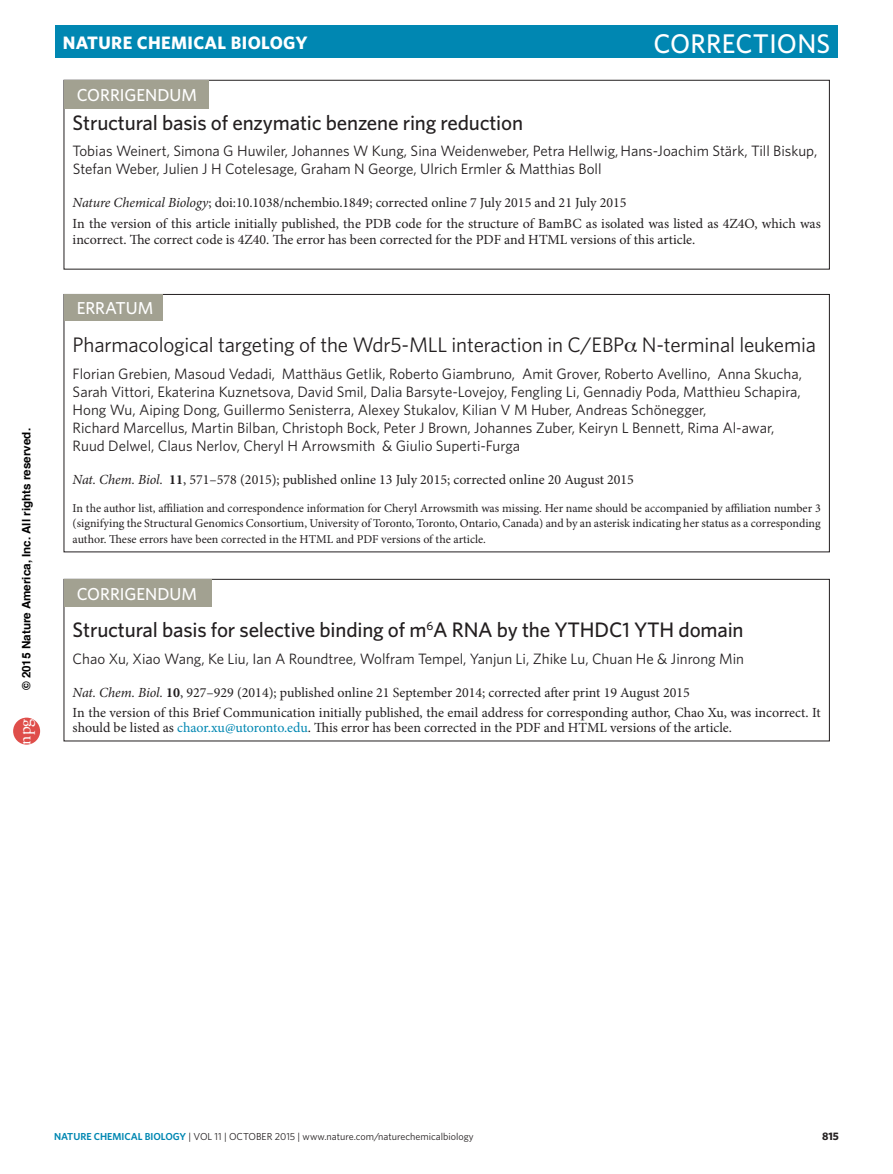
<style>
.page{position:relative;width:893px;height:1174px;background:#fff}
.page>*{position:absolute;margin:0;border:0;box-sizing:border-box;transform-origin:0 0}
.t1{font:500 27px "Whitney";letter-spacing:.01em;color:#fff}
.Corr_title{font:500 21px "Whitney";letter-spacing:-.01em;color:#231f20}
.Corr_title-2{font:21px "Whitney";letter-spacing:-.01em;color:#231f20}
.t2{font:700 18px "Whitney";letter-spacing:.02em;color:#fff}
.t3{font:17.55px "Adobe Garamond Pro";color:#fff}
.Corr_strap{font:500 17.25px "Whitney";color:#fff}
.Corr_author{font:15px/18px "Whitney";color:#231f20}
.Body_first{font:13.95px/15.8px "Minion Pro";color:#231f20}
.Corr_publication_re{font:13.95px "Minion Pro";color:#231f20}
.Body_first-2{font:12px/15.8px "Minion Pro";letter-spacing:-.005em;color:#231f20;text-align:justify}
.t4{font:700 11.7px "Helvetica";color:#000}
.t5{font:700 10.8px "Whitney";color:#231f20}
.t6{font:10.2px "Whitney";color:#231f20}
.s1{font-family:"Arial"}
.s2{font-style:italic}
.s3{font-weight:700}
.s4{color:#0087b2}
.s5{font-weight:600;color:#0087b2}
</style>
<div class="page">
<div style="left:64px;top:579px;width:766px;height:162px;border:1px solid #231f20"></div>
<div style="left:64px;top:579px;width:148px;height:28px;background:#a2a191"></div>
<div style="left:64px;top:80px;width:766px;height:189px;border:1px solid #231f20"></div>
<div style="left:64px;top:80px;width:144px;height:28px;background:#a2a191"></div>
<div style="left:55px;top:25px;width:783px;height:33px;background:#0087b2"></div>
<div style="left:64px;top:294px;width:99px;height:27px;background:#a2a191"></div>
<div style="left:13px;top:717px;width:27px;height:27px;background:#df4e4a;border-radius:50%"></div>
<p class="t4" style="left:17px;top:690px;width:264px;rotate:-90deg">© 201<span class="s1">5</span> Nature America, Inc. All rights reserved.</p>
<p class="t3" style="left:14px;top:744px;width:28px;rotate:-90deg">npg</p>
<p class="t2" style="left:63px;top:31px;width:246px">NATURE CHEMICAL BIOLOGY</p>
<h1 class="t1" style="left:653px;top:25px;width:179px">CORRECTIONS</h1>
<p class="Corr_strap" style="left:77px;top:84px;width:122px">CORRIGENDUM</p>
<p class="Corr_title" style="left:73px;top:109px;width:452px">Structural basis of enzymatic benzene ring reduction</p>
<p class="Corr_author" style="left:73px;top:142px;width:746px">Tobias Weinert, Simona G Huwiler, Johannes W Kung, Sina Weidenweber, Petra Hellwig,Hans-Joachim Stärk, Till Biskup,<br>Stefan Weber, Julien J H Cotelesage, Graham N George, Ulrich Ermler &amp; Matthias Boll</p>
<p class="Corr_publication_re" style="left:73px;top:194px;width:555px"><span class="s2">Nature Chemical Biology</span>; doi:10.1038/nchembio.1849; corrected online 7 July 2015 and 21 July 2015</p>
<p class="Body_first" style="left:73px;top:216px;width:750px">In the version of this article initially published, the PDB code for the structure of BamBC as isolated was listed as 4Z4O, which was incorrect. The correct code is 4Z40. The error has been corrected for the PDF and HTML versions of this article.</p>
<p class="Corr_strap" style="left:77px;top:297px;width:78px">ERRATUM</p>
<p class="Corr_title-2" style="left:73px;top:331px;width:745px">Pharmacological targeting of the Wdr5-MLL interaction in C/EBP N-terminal leukemia</p>
<p class="Corr_author" style="left:73px;top:364px;width:731px">Florian Grebien, Masoud Vedadi, Matthäus Getlik, Roberto Giambruno, Amit Grover, Roberto Avellino, Anna Skucha, Sarah Vittori, Ekaterina Kuznetsova, David Smil, Dalia Barsyte-Lovejoy, Fengling Li, Gennadiy Poda, Matthieu Schapira, Hong Wu, Aiping Dong, Guillermo Senisterra, Alexey Stukalov, Kilian V M Huber, Andreas Schönegger,<br>Richard Marcellus, Martin Bilban, Christoph Bock, Peter J Brown, Johannes Zuber, Keiryn L Bennett, Rima Al-awar, Ruud Delwel, Claus Nerlov, Cheryl H Arrowsmith &amp; Giulio Superti-Furga</p>
<p class="Corr_publication_re" style="left:73px;top:471px;width:563px"><span class="s2">Nat. Chem. Biol.</span> <span class="s3">11</span>, 571–578 (2015); published online 13 July 2015; corrected online 20 August 2015</p>
<p class="Body_first-2" style="left:73px;top:500px;width:750px">In the author list, affiliation and correspondence information for Cheryl Arrowsmith was missing. Her name should be accompanied by affiliation number 3 (signifying the Structural Genomics Consortium, University of Toronto, Toronto, Ontario, Canada) and by an asterisk indicating her status as a corresponding author. These errors have been corrected in the HTML and PDF versions of the article.</p>
<p class="Corr_strap" style="left:77px;top:582px;width:122px">CORRIGENDUM</p>
<p class="Corr_title" style="left:73px;top:616px;width:672px">Structural basis for selective binding of m<sup>6</sup>A RNA by the YTHDC1 YTH domain</p>
<p class="Corr_author" style="left:73px;top:649px;width:673px">Chao Xu, Xiao Wang, Ke Liu, Ian A Roundtree, Wolfram Tempel, Yanjun Li, Zhike Lu, Chuan He &amp; Jinrong Min</p>
<p class="Corr_publication_re" style="left:73px;top:684px;width:619px"><span class="s2">Nat. Chem. Biol.</span> <span class="s3">10</span>, 927–929 (2014); published online 21 September 2014; corrected after print 19 August 2015</p>
<p class="Body_first" style="left:73px;top:704px;width:750px">In the version of this Brief Communication initially published, the email address for corresponding author, Chao Xu, was incorrect. It should be listed as <span class="s4">chaor.xu@utoronto.edu</span>. This error has been corrected in the PDF and HTML versions of the article.</p>
<p class="t6" style="left:54px;top:1129px;width:421px"><span class="s5">NATURE CHEMICAL BIOLOGY</span> | VOL 11 | OCTOBER 2015 | www.nature.com/naturechemicalbiology</p>
<p class="t5" style="left:822px;top:1129px;width:18px">815</p>
</div>
